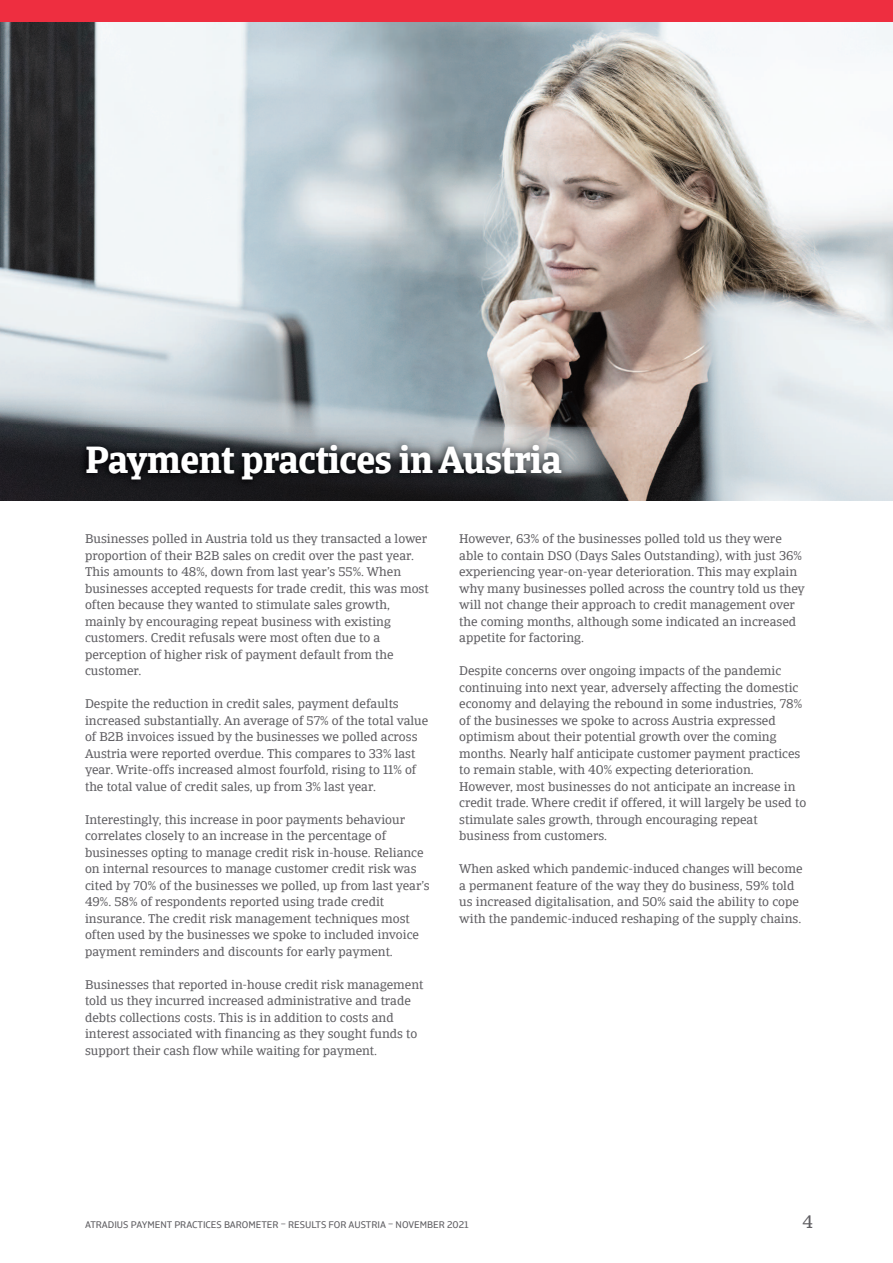
<style>
.page{position:relative;width:893px;height:1263px;background:#fff}
.page>*{position:absolute;margin:0;border:0;box-sizing:border-box;transform-origin:0 0}
.t1{font:700 37.5px "Catalana";letter-spacing:-.015em;color:#fff}
.t2{font:18px "Catalana";color:#5f5e62}
.t3{font:12.75px/16.5px "Catalana";color:#5f5e62}
.t4{font:9.75px "Catalana Sans";color:#5f5e62}
</style>
<div class="page">
<img style="left:0;top:21px;width:893px;height:479px">
<div style="left:0;top:0;width:893px;height:21px;background:#ee2e40"></div>
<img style="left:68px;top:428px;width:757px;height:73px">
<h1 class="t1" style="left:85px;top:435px;width:478px">Payment practices in Austria</h1>
<p class="t3" style="left:85px;top:530px;width:345px">Businesses polled in Austria told us they transacted a lower proportion of their B2B sales on credit over the past year.<br>This amounts to 48%, down from last year’s 55%. When businesses accepted requests for trade credit, this was most often because they wanted to stimulate sales growth, mainly by encouraging repeat business with existing customers. Credit refusals were most often due to a perception of higher risk of payment default from the customer.</p>
<p class="t3" style="left:85px;top:695px;width:345px">Despite the reduction in credit sales, payment defaults increased substantially. An average of 57% of the total value of B2B invoices issued by the businesses we polled across Austria were reported overdue. This compares to 33% last year. Write-offs increased almost fourfold, rising to 11% of the total value of credit sales, up from 3% last year.</p>
<p class="t3" style="left:85px;top:811px;width:346px">Interestingly, this increase in poor payments behaviour correlates closely to an increase in the percentage of businesses opting to manage credit risk in-house. Reliance on internal resources to manage customer credit risk was cited by 70% of the businesses we polled, up from last year’s 49%. 58% of respondents reported using trade credit insurance. The credit risk management techniques most often used by the businesses we spoke to included invoice payment reminders and discounts for early payment.</p>
<p class="t3" style="left:85px;top:976px;width:340px">Businesses that reported in-house credit risk management told us they incurred increased administrative and trade debts collections costs. This is in addition to costs and interest associated with financing as they sought funds to support their cash flow while waiting for payment.</p>
<p class="t3" style="left:459px;top:530px;width:347px">However, 63% of the businesses polled told us they were able to contain DSO (Days Sales Outstanding), with just 36% experiencing year-on-year deterioration. This may explain why many businesses polled across the country told us they will not change their approach to credit management over the coming months, although some indicated an increased appetite for factoring.</p>
<p class="t3" style="left:459px;top:662px;width:348px">Despite concerns over ongoing impacts of the pandemic continuing into next year, adversely affecting the domestic economy and delaying the rebound in some industries, 78% of the businesses we spoke to across Austria expressed optimism about their potential growth over the coming months. Nearly half anticipate customer payment practices to remain stable, with 40% expecting deterioration.<br>However, most businesses do not anticipate an increase in credit trade. Where credit if offered, it will largely be used to stimulate sales growth, through encouraging repeat business from customers.</p>
<p class="t3" style="left:459px;top:860px;width:345px">When asked which pandemic-induced changes will become a permanent feature of the way they do business, 59% told us increased digitalisation, and 50% said the ability to cope with the pandemic-induced reshaping of the supply chains.</p>
<p class="t4" style="left:85px;top:1218px;width:385px">ATRADIUS PAYMENT PRACTICES BAROMETER – RESULTS FOR AUSTRIA – NOVEMBER 2021</p>
<h2 class="t2" style="left:802px;top:1210px;width:12px">4</h2>
</div>
